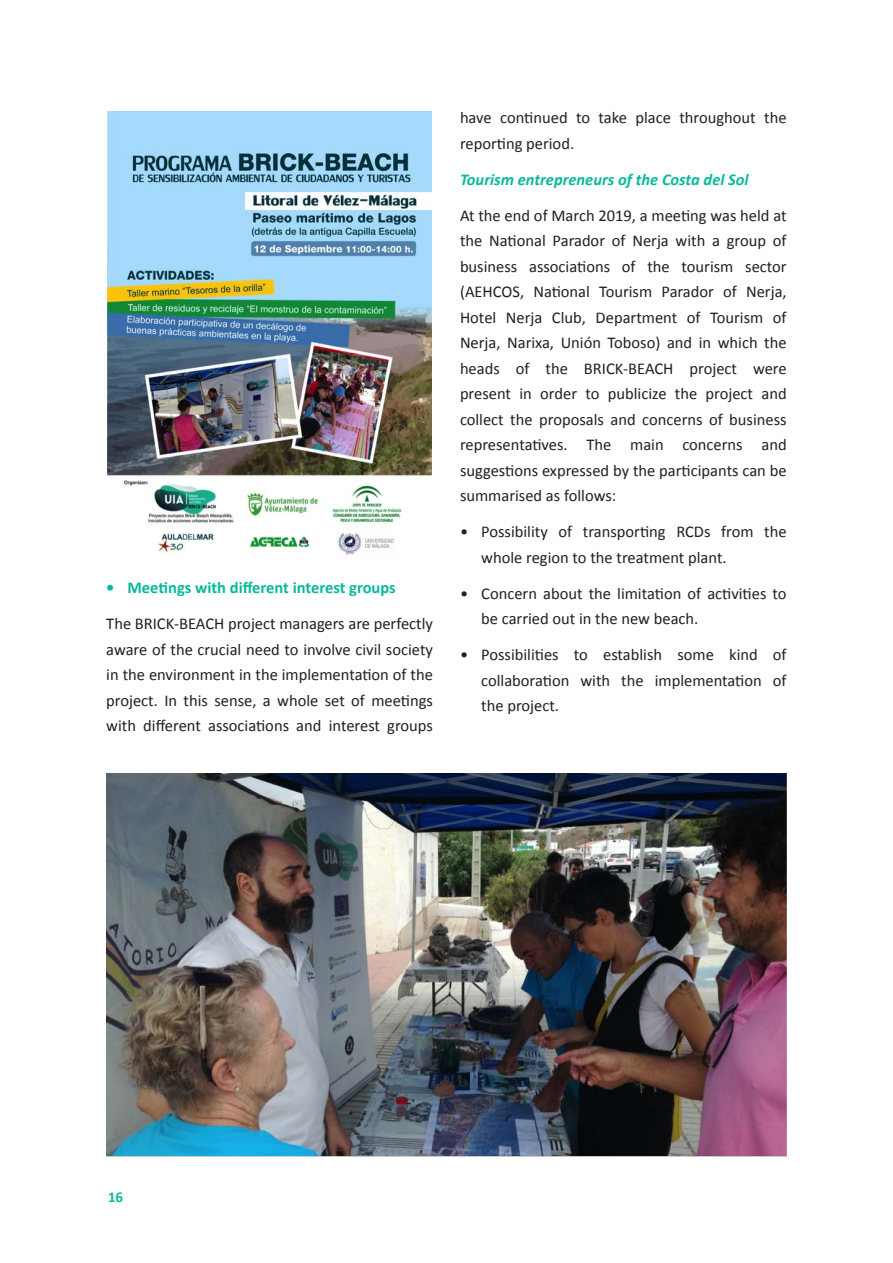
<style>
.page{position:relative;width:893px;height:1263px;background:#fff}
.page>*{position:absolute;margin:0;border:0;box-sizing:border-box;transform-origin:0 0}
.Para{font:16.5px/25.5px "Calibri";color:#231f20;text-align:justify}
.List{font:16.5px/25.5px "Calibri";color:#231f20}
.List-2{font:700 16.5px "Calibri";color:#09b89d}
.Para-2{font:italic 700 16.5px "Calibri";color:#09b89d}
.t1{font:700 15px "Calibri";color:#09b89d}
</style>
<div class="page">
<img style="left:107px;top:111px;width:325px;height:444px">
<img style="left:106px;top:774px;width:681px;height:383px">
<p class="List-2" style="left:106px;top:576px;width:291px">• Meetings with different interest groups</p>
<p class="Para" style="left:106px;top:611px;width:328px">The BRICK-BEACH project managers are perfectly aware of the crucial need to involve civil society in the environment in the implementation of the project. In this sense, a whole set of meetings with different associations and interest groups</p>
<p class="Para" style="left:460px;top:105px;width:328px">have continued to take place throughout the reporting period.</p>
<p class="Para-2" style="left:460px;top:168px;width:290px">Tourism entrepreneurs of the Costa del Sol</p>
<p class="Para" style="left:460px;top:203px;width:328px">At the end of March 2019, a meeting was held at the National Parador of Nerja with a group of business associations of the tourism sector (AEHCOS, National Tourism Parador of Nerja, Hotel Nerja Club, Department of Tourism of Nerja, Narixa, Unión Toboso) and in which the heads of the BRICK-BEACH project were present in order to publicize the project and collect the proposals and concerns of business representatives. The main concerns and suggestions expressed by the participants can be summarised as follows:</p>
<p class="List" style="left:481px;top:519px;width:307px;text-indent:-21px">• Possibility of transporting RCDs from the whole region to the treatment plant.</p>
<p class="List" style="left:481px;top:581px;width:307px;text-indent:-21px">• Concern about the limitation of activities to be carried out in the new beach.</p>
<p class="List" style="left:481px;top:642px;width:307px;text-align:justify;text-indent:-21px">• Possibilities to establish some kind of collaboration with the implementation of the project.</p>
<p class="t1" style="left:108px;top:1186px;width:17px">16</p>
</div>
